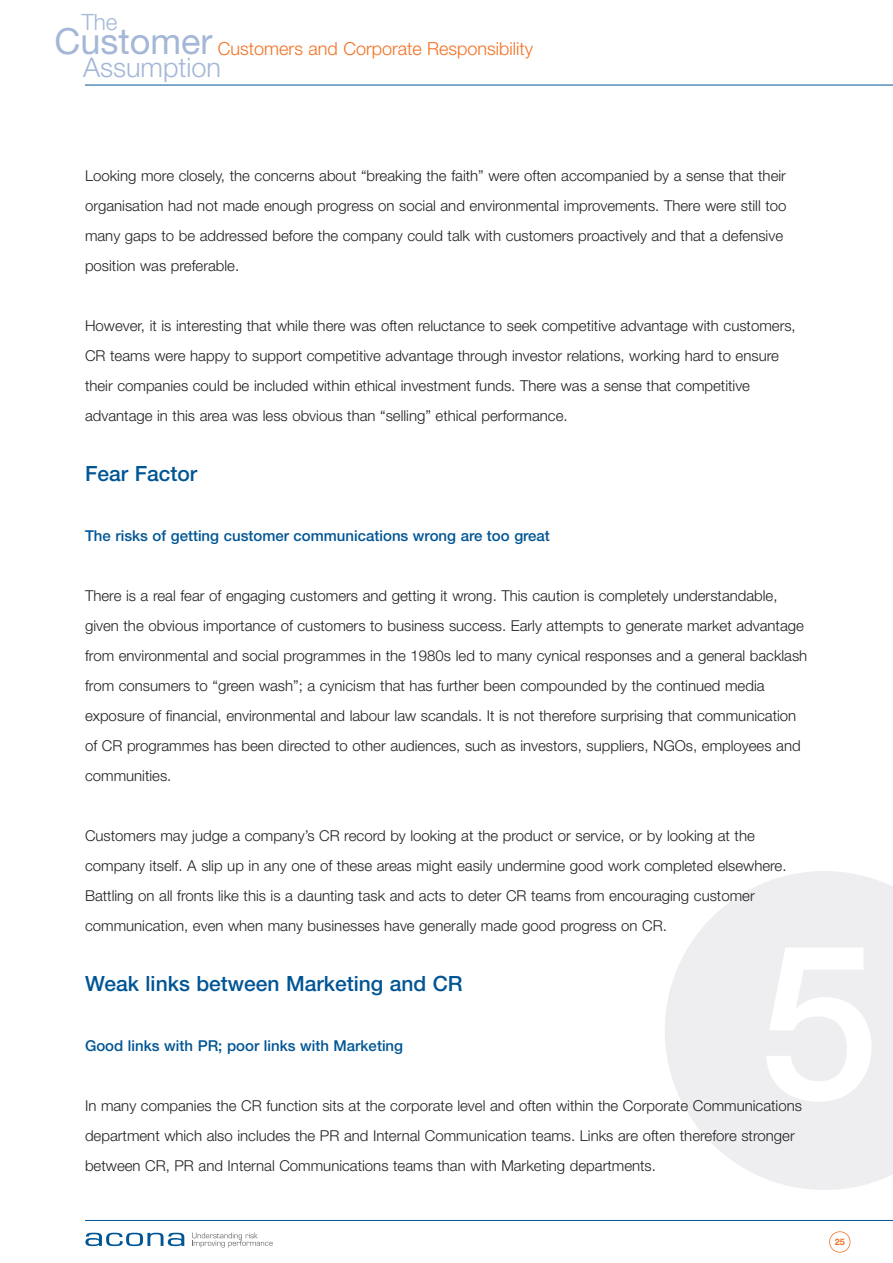
<style>
.page{position:relative;width:893px;height:1263px;background:#fff}
.page>*{position:absolute;margin:0;border:0;box-sizing:border-box;transform-origin:0 0}
.t1{font:36px "Helvetica Neue";color:#a4b7d7}
.t2{font:300 27px "Helvetica Neue";color:#a4b7d7}
.t3{font:300 22.5px "Helvetica Neue";color:#a4b7d7}
.t4{font:500 21px "Helvetica Neue";color:#005595}
.t5{font:300 18px "Helvetica Neue";color:#f37121}
.t6{font:300 15px/30px "Helvetica Neue";color:#231f20}
.t7{font:500 15px "Helvetica Neue";color:#005595}
.t8{font:700 9px "Helvetica Neue";color:#f37121}
</style>
<div class="page">
<svg style="left:665px;top:871px;width:228px;height:319px;fill:#eeeef0"></svg>
<hr style="left:85px;top:85px;width:808px;height:1px;background:#005595">
<hr style="left:85px;top:1220px;width:808px;height:1px;background:#005595">
<svg style="left:85px;top:1233px;width:99px;height:13px"></svg>
<svg style="left:192px;top:1233px;width:81px;height:14px"></svg>
<div style="left:829px;top:1231px;width:21px;height:21px;border:2px solid #f37121;border-radius:50%"></div>
<h3 class="t3" style="left:81px;top:14px;width:38px">The</h3>
<h1 class="t1" style="left:55px;top:29px;width:160px">Customer</h1>
<h2 class="t2" style="left:83px;top:58px;width:139px">Assumption</h2>
<p class="t5" style="left:218px;top:42px;width:317px">Customers and Corporate Responsibility</p>
<p class="t6" style="left:85px;top:162px;width:703px">Looking more closely, the concerns about “breaking the faith” were often accompanied by a sense that their organisation had not made enough progress on social and environmental improvements. There were still too many gaps to be addressed before the company could talk with customers proactively and that a defensive position was preferable.</p>
<p class="t6" style="left:85px;top:312px;width:712px">However, it is interesting that while there was often reluctance to seek competitive advantage with customers, CR teams were happy to support competitive advantage through investor relations, working hard to ensure their companies could be included within ethical investment funds. There was a sense that competitive advantage in this area was less obvious than “selling” ethical performance.</p>
<h3 class="t4" style="left:85px;top:466px;width:114px">Fear Factor</h3>
<p class="t7" style="left:85px;top:530px;width:466px">The risks of getting customer communications wrong are too great</p>
<p class="t6" style="left:85px;top:582px;width:724px">There is a real fear of engaging customers and getting it wrong. This caution is completely understandable, given the obvious importance of customers to business success. Early attempts to generate market advantage from environmental and social programmes in the 1980s led to many cynical responses and a general backlash from consumers to “green wash”; a cynicism that has further been compounded by the continued media exposure of financial, environmental and labour law scandals. It is not therefore surprising that communication of CR programmes has been directed to other audiences, such as investors, suppliers, NGOs, employees and communities.</p>
<p class="t6" style="left:85px;top:822px;width:703px">Customers may judge a company’s CR record by looking at the product or service, or by looking at the company itself. A slip up in any one of these areas might easily undermine good work completed elsewhere.<br>Battling on all fronts like this is a daunting task and acts to deter CR teams from encouraging customer communication, even when many businesses have generally made good progress on CR.</p>
<h3 class="t4" style="left:85px;top:976px;width:379px">Weak links between Marketing and CR</h3>
<p class="t7" style="left:85px;top:1040px;width:320px">Good links with PR; poor links with Marketing</p>
<p class="t6" style="left:85px;top:1092px;width:718px">In many companies the CR function sits at the corporate level and often within the Corporate Communications department which also includes the PR and Internal Communication teams. Links are often therefore stronger between CR, PR and Internal Communications teams than with Marketing departments.</p>
<p class="t8" style="left:835px;top:1238px;width:12px">25</p>
</div>
